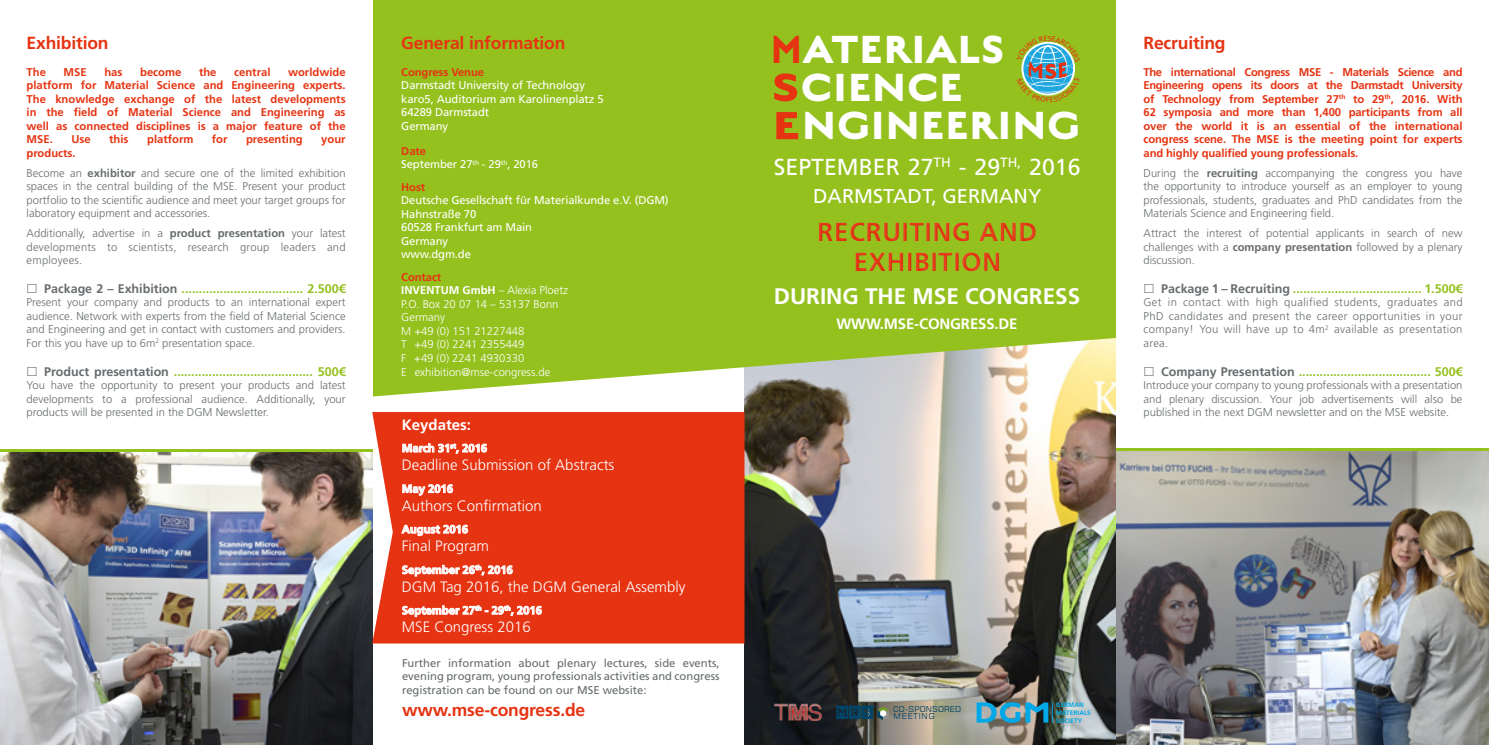
<style>
.page{position:relative;width:1489px;height:745px;background:#fff}
.page>*{position:absolute;margin:0;border:0;box-sizing:border-box;transform-origin:0 0}
.t1{font:700 43.75px/38.2px "English Grotesque";color:#fff}
.t2{font:700 26.25px/30px "Frutiger LT Std";letter-spacing:.02em;color:#e63312;text-align:center}
.t3{font:23.12px "Frutiger LT Std";color:#fff}
.t4{font:700 22.5px "Frutiger LT Std";color:#fff}
.t5{font:20px "Frutiger LT Std";color:#fff}
.t6{font:700 17.5px "Frutiger LT Std";letter-spacing:-.01em;color:#e63312}
.t7{font:300 15px "Frutiger LT Std";color:#fff}
.t8{font:700 15px "Frutiger LT Std";letter-spacing:-.01em;color:#fff}
.t9{font:700 12.5px "Frutiger LT Std";color:#95c11f}
.t10{font:300 11.25px/13.5px "Frutiger LT Std";color:#676c6e;text-align:justify}
.t11{font:700 11.25px/13.5px "Frutiger LT Std";color:#e63312;text-align:justify}
.t12{font:11.25px/13.5px "Frutiger LT Std";letter-spacing:-.01em;color:#fff}
.t13{font:300 11.25px/13.5px "Frutiger LT Std";color:#fff}
.t14{font:11.25px/13.5px "Frutiger LT Std";color:#676c6e;text-align:justify}
.t15{font:700 11.25px "Frutiger LT Std";color:#fff}
.t16{font:8px "Square 721 BT";letter-spacing:.02em;color:#004467}
.t17{font:8px "Square 721 BT";letter-spacing:.11em;color:#004467}
.t18{font:700 6.5px/7.9px "Frutiger LT Std";color:#00a8e7}
.s1{font-weight:700;color:#e63312}
.s2{font-weight:700}
.s3{color:#676c6e}
.s4{color:#e63312}
</style>
<div class="page">
<img style="left:744px;top:396px;width:372px;height:348px">
<svg style="left:373px;top:0;width:743px;height:396px;background:#9ac32d"></svg>
<div style="left:812px;top:214px;width:233px;height:66px;background:#95c11f"></div>
<img style="left:775px;top:701px;width:46px;height:19px">
<svg style="left:976px;top:701px;width:76px;height:21px;background:#468fa7"></svg>
<img style="left:1116px;top:450px;width:372px;height:294px">
<img style="left:0;top:451px;width:372px;height:293px">
<hr style="left:0;top:448px;width:372px;height:3px;background:#95c11f">
<hr style="left:1116px;top:448px;width:372px;height:2px;background:#95c11f">
<div style="left:372px;top:412px;width:372px;height:231px;background:#e63312"></div>
<svg style="left:402px;top:443px;width:85px;height:10px"></svg>
<svg style="left:402px;top:484px;width:51px;height:11px"></svg>
<svg style="left:401px;top:524px;width:67px;height:11px"></svg>
<svg style="left:402px;top:564px;width:110px;height:12px"></svg>
<svg style="left:402px;top:605px;width:140px;height:11px;background:#f08875"></svg>
<svg style="left:1016px;top:36px;width:64px;height:66px;background:#84b67a"></svg>
<svg style="left:836px;top:705px;width:52px;height:14px"></svg>
<h3 class="t6" style="left:27px;top:32px;width:84px">Exhibition</h3>
<p class="t11" style="left:27px;top:65px;width:21px">The</p>
<p class="t11" style="left:64px;top:65px;width:25px">MSE</p>
<p class="t11" style="left:104px;top:65px;width:20px">has</p>
<p class="t11" style="left:140px;top:65px;width:43px">become</p>
<p class="t11" style="left:199px;top:65px;width:19px">the</p>
<p class="t11" style="left:234px;top:65px;width:38px">central</p>
<p class="t11" style="left:27px;top:65px;width:320px;text-indent:261px">worldwide platform for Material Science and Engineering experts.<br>The knowledge exchange of the latest developments in the field of Material Science and Engineering as well as connected disciplines is a major feature of the MSE.</p>
<p class="t11" style="left:71px;top:132px;width:21px">Use</p>
<p class="t11" style="left:109px;top:132px;width:21px">this</p>
<p class="t11" style="left:147px;top:132px;width:48px">platform</p>
<p class="t11" style="left:212px;top:132px;width:17px">for</p>
<p class="t11" style="left:246px;top:132px;width:58px">presenting</p>
<p class="t11" style="left:321px;top:132px;width:26px">your</p>
<p class="t10" style="left:27px;top:143px;width:320px;line-height:20px"><span class="s1">products.<br></span>Become an <span class="s2">exhibitor</span> and secure one of the limited exhibition</p>
<p class="t10" style="left:27px;top:180px;width:320px">spaces in the central building of the MSE. Present your product portfolio to the scientific audience and meet your target groups for laboratory equipment and accessories.</p>
<p class="t10" style="left:27px;top:227px;width:320px">Additionally, advertise in a <span class="s2">product presentation</span> your latest developments to scientists, research group leaders and employees.</p>
<p class="t9" style="left:44px;top:281px;width:303px"><span class="s3">Package 2 – Exhibition</span> ................................... 2.500€</p>
<p class="t10" style="left:27px;top:296px;width:320px">Present your company and products to an international expert audience. Network with experts from the field of Material Science and Engineering and get in contact with customers and providers.<br>For this you have up to 6m<sup>2</sup> presentation space.</p>
<p class="t9" style="left:44px;top:363px;width:303px"><span class="s3">Product presentation</span> ........................................ 500€</p>
<p class="t10" style="left:27px;top:378px;width:320px">You have the opportunity to present your products and latest developments to a professional audience. Additionally, your products will be presented in the DGM Newsletter.</p>
<h3 class="t6" style="left:401px;top:32px;width:166px">General information</h3>
<p class="t11" style="left:401px;top:65px;width:84px">Congress Venue</p>
<p class="t12" style="left:401px;top:78px;width:204px">Darmstadt University of Technology karo5, Auditorium am Karolinenplatz 5<br>64289 Darmstadt<br>Germany</p>
<p class="t12" style="left:401px;top:144px;width:138px"><span class="s1">Date<br></span>September 27<sup>th</sup> - 29<sup>th</sup>, 2016</p>
<p class="t11" style="left:401px;top:180px;width:26px">Host</p>
<p class="t12" style="left:401px;top:193px;width:269px">Deutsche Gesellschaft für Materialkunde e.V. (DGM)<br>Hahnstraße 70<br>60528 Frankfurt am Main<br>Germany<br>www.dgm.de</p>
<p class="t13" style="left:401px;top:270px;width:168px"><span class="s1">Contact<br></span><span class="s2">INVENTUM GmbH</span> – Alexia Ploetz<br>P.O. Box 20 07 14 – 53137 Bonn<br>Germany<br>M +49 (0) 151 21227448<br>T +49 (0) 2241 2355449<br>F +49 (0) 2241 4930330<br>E exhibition@mse-congress.de</p>
<h3 class="t8" style="left:402px;top:415px;width:71px">Keydates:</h3>
<p class="t15" style="left:402px;top:441px;width:87px">March 31<sup>st</sup>, 2016</p>
<h3 class="t7" style="left:402px;top:456px;width:214px">Deadline Submission of Abstracts</h3>
<p class="t15" style="left:402px;top:481px;width:53px">May 2016</p>
<h3 class="t7" style="left:402px;top:496px;width:142px">Authors Confirmation</h3>
<p class="t15" style="left:402px;top:522px;width:68px">August 2016</p>
<h3 class="t7" style="left:402px;top:537px;width:89px">Final Program</h3>
<p class="t15" style="left:402px;top:562px;width:112px">September 26<sup>th</sup>, 2016</p>
<h3 class="t7" style="left:402px;top:577px;width:285px">DGM Tag 2016, the DGM General Assembly</h3>
<p class="t15" style="left:402px;top:603px;width:142px">September 27<sup>th</sup> - 29<sup>th</sup>, 2016</p>
<h3 class="t7" style="left:402px;top:618px;width:130px">MSE Congress 2016</h3>
<p class="t14" style="left:402px;top:655px;width:319px">Further information about plenary lectures, side events, evening program, young professionals activities and congress registration can be found on our MSE website:</p>
<h3 class="t6" style="left:402px;top:699px;width:185px">www.mse-congress.de</h3>
<h1 class="t1" style="left:770px;top:29px;width:312px"><span class="s4">M</span>ATERIALS<br><span class="s4">S</span>CIENCE<br><span class="s4">E</span>NGINEERING</h1>
<h3 class="t3" style="left:774px;top:153px;width:308px">SEPTEMBER 27<sup>TH</sup> - 29<sup>TH,</sup> 2016</h3>
<h3 class="t5" style="left:813px;top:184px;width:230px">DARMSTADT, GERMANY</h3>
<h2 class="t2" style="left:817px;top:217px;width:221px">RECRUITING AND<br>EXHIBITION</h2>
<h3 class="t4" style="left:773px;top:283px;width:308px">DURING THE MSE CONGRESS</h3>
<h3 class="t8" style="left:836px;top:314px;width:183px">WWW.MSE-CONGRESS.DE</h3>
<h3 class="t6" style="left:1143px;top:32px;width:84px">Recruiting</h3>
<p class="t11" style="left:1143px;top:65px;width:320px">The international Congress MSE - Materials Science and Engineering opens its doors at the Darmstadt University of Technology from September 27<sup>th</sup> to 29<sup>th</sup>, 2016. With 62 symposia and more than 1,400 participants from all over the world it is an essential of the international congress scene. The MSE is the meeting point for experts and highly qualified young professionals.</p>
<p class="t10" style="left:1143px;top:166px;width:320px">During the <span class="s2">recruiting</span> accompanying the congress you have the opportunity to introduce yourself as an employer to young professionals, students, graduates and PhD candidates from the Materials Science and Engineering field.</p>
<p class="t10" style="left:1143px;top:227px;width:320px">Attract the interest of potential applicants in search of new challenges with a <span class="s2">company presentation</span> followed by a plenary discussion.</p>
<p class="t9" style="left:1161px;top:281px;width:303px"><span class="s3">Package 1 – Recruiting</span> ..................................... 1.500€</p>
<p class="t10" style="left:1143px;top:296px;width:320px">Get in contact with high qualified students, graduates and PhD candidates and present the career opportunities in your company! You will have up to 4m<sup>2</sup> available as presentation area.</p>
<p class="t9" style="left:1161px;top:363px;width:303px"><span class="s3">Company Presentation</span> ...................................... 500€</p>
<p class="t10" style="left:1143px;top:378px;width:320px">Introduce your company to young professionals with a presentation and plenary discussion. Your job advertisements will also be published in the next DGM newsletter and on the MSE website.</p>
<p class="t16" style="left:893px;top:703px;width:69px">CO-SPONSORED</p>
<p class="t17" style="left:893px;top:710px;width:43px">MEETING</p>
<p class="t18" style="left:1055px;top:700px;width:36px">GERMAN<br>MATERIALS<br>SOCIETY</p>
</div>
